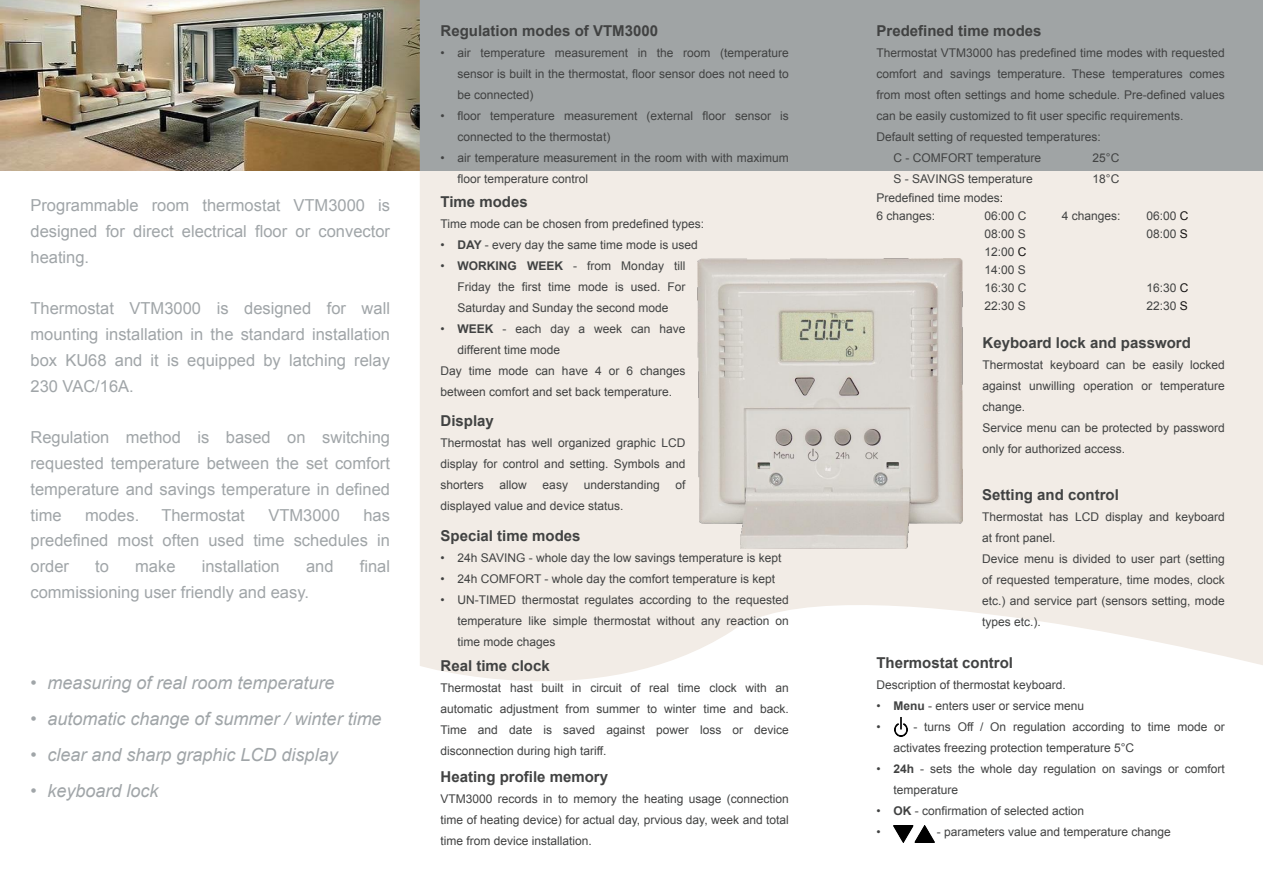
<style>
.page{position:relative;width:1263px;height:893px;background:#fff}
.page>*{position:absolute;margin:0;border:0;box-sizing:border-box;transform-origin:0 0}
.t1{font:italic 18px "Arial";color:#a0a5a8}
.t2{font:16.5px/25.8px "Arial";color:#a0a5a8;text-align:justify}
.t3{font:700 15px "Arial";color:#414242}
.t4{font:12px/21px "Arial";color:#414242}
.s1{font-weight:700}
.s2{color:#161413}
</style>
<div class="page">
<svg style="left:419px;top:170px;width:844px;height:511px;background:#f3ede8"></svg>
<img style="left:893px;top:826px;width:41px;height:16px">
<img style="left:894px;top:717px;width:14px;height:20px">
<img style="left:0;top:0;width:420px;height:170px">
<div style="left:420px;top:0;width:843px;height:171px;background:#a0a4a5"></div>
<div style="left:880px;top:456px;width:179px;height:141px;background:#f2ece6"></div>
<img style="left:698px;top:259px;width:264px;height:289px">
<h2 class="t2" style="left:30px;top:192px;width:361px">Programmable room thermostat VTM3000 is designed for direct electrical floor or convector heating.</h2>
<h2 class="t2" style="left:30px;top:296px;width:361px">Thermostat VTM3000 is designed for wall mounting installation in the standard installation box KU68 and it is equipped by latching relay 230 VAC/16A.</h2>
<h2 class="t2" style="left:30px;top:425px;width:361px">Regulation method is based on switching requested temperature between the set comfort temperature and savings temperature in defined time</h2>
<h2 class="t2" style="left:85px;top:502px;width:56px">modes.</h2>
<h2 class="t2" style="left:161px;top:502px;width:85px">Thermostat</h2>
<h2 class="t2" style="left:268px;top:502px;width:73px">VTM3000</h2>
<h2 class="t2" style="left:30px;top:502px;width:361px;text-indent:333px">has predefined most often used time schedules in order</h2>
<h2 class="t2" style="left:95px;top:554px;width:15px">to</h2>
<h2 class="t2" style="left:135px;top:554px;width:42px">make</h2>
<h2 class="t2" style="left:202px;top:554px;width:79px">installation</h2>
<h2 class="t2" style="left:306px;top:554px;width:29px">and</h2>
<h2 class="t2" style="left:360px;top:554px;width:32px">final</h2>
<h2 class="t2" style="left:30px;top:579px;width:280px">commissioning user friendly and easy.</h2>
<h1 class="t1" style="left:30px;top:672px;width:306px">• measuring of real room temperature</h1>
<h1 class="t1" style="left:30px;top:709px;width:353px">• automatic change of summer / winter time</h1>
<h1 class="t1" style="left:30px;top:745px;width:309px">• clear and sharp graphic LCD display</h1>
<h1 class="t1" style="left:30px;top:781px;width:130px">• keyboard lock</h1>
<p class="t3" style="left:440px;top:23px;width:219px">Regulation modes of VTM3000</p>
<p class="t4" style="left:458px;top:43px;width:333px;text-align:justify;text-indent:-17px">• air temperature measurement in the room (temperature sensor is built in the thermostat, floor sensor does not need to be connected)</p>
<p class="t4" style="left:458px;top:106px;width:333px;text-indent:-17px">• floor temperature measurement (external floor sensor is connected to the thermostat)</p>
<p class="t4" style="left:458px;top:148px;width:333px;text-indent:-17px">• air temperature measurement in the room with with maximum floor temperature control</p>
<p class="t3" style="left:441px;top:194px;width:89px">Time modes</p>
<p class="t4" style="left:441px;top:214px;width:265px">Time mode can be chosen from predefined types:</p>
<p class="t4" style="left:441px;top:235px;width:259px">• <span class="s1">DAY</span> - every day the same time mode is used</p>
<p class="t4" style="left:458px;top:256px;width:229px;text-align:justify;text-indent:-17px">• <span class="s1">WORKING WEEK</span> - from Monday till Friday the first time mode is used. For Saturday and Sunday the second mode</p>
<p class="t4" style="left:441px;top:319px;width:246px">• <span class="s1">WEEK</span> - each day a week can have</p>
<p class="t4" style="left:458px;top:340px;width:104px">different time mode</p>
<p class="t4" style="left:441px;top:361px;width:246px">Day time mode can have 4 or 6 changes</p>
<p class="t4" style="left:441px;top:382px;width:233px">between comfort and set back temperature.</p>
<p class="t3" style="left:441px;top:413px;width:55px">Display</p>
<p class="t4" style="left:441px;top:432px;width:246px;text-align:justify">Thermostat has well organized graphic LCD display for control and setting. Symbols and shorters</p>
<p class="t4" style="left:500px;top:474px;width:29px">allow</p>
<p class="t4" style="left:543px;top:474px;width:27px">easy</p>
<p class="t4" style="left:584px;top:474px;width:78px">understanding</p>
<p class="t4" style="left:675px;top:474px;width:11px">of</p>
<p class="t4" style="left:441px;top:495px;width:184px">displayed value and device status.</p>
<p class="t3" style="left:441px;top:527px;width:142px">Special time modes</p>
<p class="t4" style="left:441px;top:547px;width:342px">• 24h SAVING - whole day the low savings temperature is kept</p>
<p class="t4" style="left:441px;top:568px;width:336px">• 24h COMFORT - whole day the comfort temperature is kept</p>
<p class="t4" style="left:458px;top:589px;width:333px;text-align:justify;text-indent:-17px">• UN-TIMED thermostat regulates according to the requested temperature like simple thermostat without any reaction on time mode chages</p>
<p class="t3" style="left:441px;top:658px;width:111px">Real time clock</p>
<p class="t4" style="left:441px;top:678px;width:350px;text-align:justify">Thermostat hast built in circuit of real time clock with an automatic adjustment from summer to winter time and back.<br>Time and date is saved against power loss or device disconnection during high tariff.</p>
<p class="t3" style="left:441px;top:768px;width:169px">Heating profile memory</p>
<p class="t4" style="left:441px;top:788px;width:350px;text-align:justify">VTM3000 records in to memory the heating usage (connection time of heating device) for actual day, prvious day, week and total time from device installation.</p>
<p class="t3" style="left:876px;top:23px;width:167px">Predefined time modes</p>
<p class="t4" style="left:876px;top:43px;width:350px">Thermostat VTM3000 has predefined time modes with requested</p>
<p class="t4" style="left:876px;top:64px;width:350px">comfort and savings temperature. These temperatures comes</p>
<p class="t4" style="left:876px;top:85px;width:350px">from most often settings and home schedule. Pre-defined values</p>
<p class="t4" style="left:876px;top:106px;width:308px">can be easily customized to fit user specific requirements.</p>
<p class="t4" style="left:876px;top:127px;width:226px">Default setting of requested temperatures:</p>
<p class="t4" style="left:893px;top:148px;width:149px">C - COMFORT temperature</p>
<p class="t4" style="left:1092px;top:148px;width:28px">25°C</p>
<p class="t4" style="left:893px;top:169px;width:141px">S - SAVINGS temperature</p>
<p class="t4" style="left:1092px;top:169px;width:28px">18°C</p>
<p class="t4" style="left:876px;top:189px;width:128px;line-height:18px">Predefined time modes<span class="s2">:<br></span>6 changes:</p>
<p class="t4" style="left:984px;top:206px;width:44px">06:00 C</p>
<p class="t4" style="left:1062px;top:206px;width:60px">4 changes:</p>
<p class="t4" style="left:1146px;top:206px;width:44px">06:00 <span class="s2">C</span></p>
<p class="t4" style="left:984px;top:224px;width:43px">08:00 S</p>
<p class="t4" style="left:1146px;top:224px;width:43px">08:00 <span class="s2">S</span></p>
<p class="t4" style="left:984px;top:243px;width:44px;line-height:18px;text-align:justify">12:00 <span class="s2">C </span>14:00 S 16:30 C</p>
<p class="t4" style="left:1146px;top:278px;width:44px">16:30 <span class="s2">C</span></p>
<p class="t4" style="left:984px;top:296px;width:43px">22:30 S</p>
<p class="t4" style="left:1146px;top:296px;width:43px">22:30 <span class="s2">S</span></p>
<p class="t3" style="left:982px;top:335px;width:210px">Keyboard lock and password</p>
<p class="t4" style="left:982px;top:355px;width:244px">Thermostat keyboard can be easily locked against unwilling operation or temperature change.<br>Service menu can be protected by password only for authorized access.</p>
<p class="t3" style="left:982px;top:486px;width:138px">Setting and control</p>
<p class="t4" style="left:982px;top:506px;width:244px">Thermostat has LCD display and keyboard at front panel.<br>Device menu is divided to user part (setting of requested temperature, time modes, clock etc.) and service part (sensors setting, mode types etc.).</p>
<p class="t3" style="left:876px;top:655px;width:138px">Thermostat control</p>
<p class="t4" style="left:876px;top:675px;width:191px">Description of thermostat keyboard.</p>
<p class="t4" style="left:876px;top:696px;width:209px">• <span class="s1">Menu</span> - enters user or service menu •</p>
<p class="t4" style="left:893px;top:717px;width:333px;text-indent:20px">- turns Off / On regulation according to time mode or activates freezing protection temperature 5°C</p>
<p class="t4" style="left:893px;top:759px;width:333px;text-indent:-17px">• <span class="s1">24h</span> - sets the whole day regulation on savings or comfort temperature</p>
<p class="t4" style="left:876px;top:801px;width:209px">• <span class="s1">OK</span> - confirmation of selected action •</p>
<p class="t4" style="left:937px;top:822px;width:236px">- parameters value and temperature change</p>
</div>
